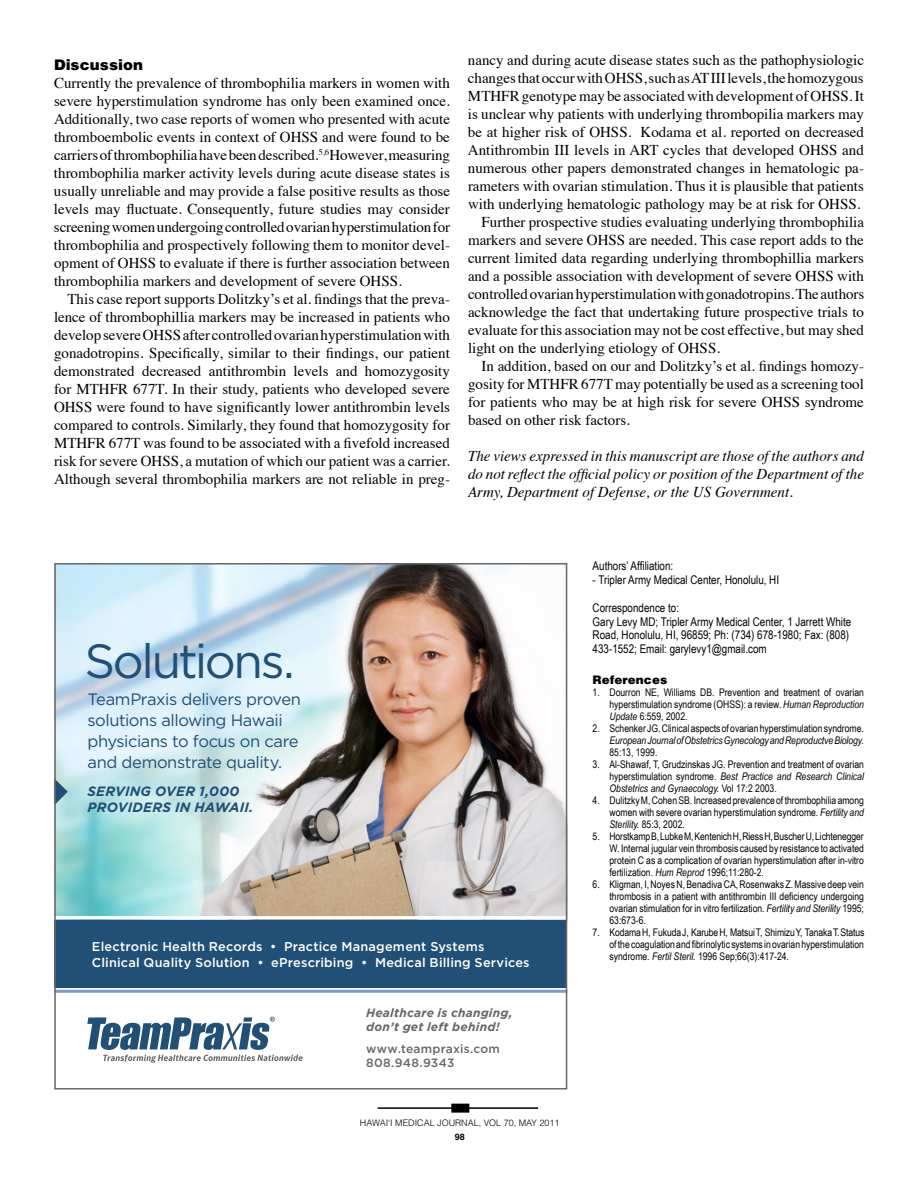
<style>
.page{position:relative;width:918px;height:1188px;background:#fff}
.page>*{position:absolute;margin:0;border:0;box-sizing:border-box;transform-origin:0 0}
.t1{font:48px "Gotham";letter-spacing:-.05em;color:#214f75}
.t2{font:16.5px/21px "Gotham";letter-spacing:-.025em;color:#214f75}
.t3{font:15px/18px "Times";color:#000;text-align:justify}
.t4{font:italic 15px/18px "Times";color:#000;text-align:justify}
.t5{font:900 15px "Helvetica";color:#000}
.t6{font:italic 700 13.5px/16.2px "Gotham";letter-spacing:.015em;color:#214f75}
.t7{font:500 12.75px/16.5px "Gotham";letter-spacing:.015em;color:#fff}
.t8{font:12px/13.5px "Arial Narrow";color:#000}
.t9{font:italic 700 12px/14.4px "Gotham";letter-spacing:.02em;color:#686767}
.t10{font:500 12px/14.4px "Gotham";letter-spacing:.02em;color:#686767}
.t11{font:900 12px "Helvetica";color:#000}
.t12{font:10.5px/12px "Arial Narrow";color:#000;text-align:justify}
.t13{font:italic 10.5px "Arial Narrow";letter-spacing:-.005em;color:#000}
.t14{font:300 9px "Helvetica";color:#000}
.t15{font:700 9px "Helvetica";color:#000}
.s1{font-style:italic}
</style>
<div class="page">
<hr style="left:378px;top:1107px;width:160px;height:2px;background:#000">
<div style="left:452px;top:1104px;width:17px;height:8px;background:#000"></div>
<div style="left:451px;top:1104px;width:18px;height:9px;border:2px solid #000"></div>
<img style="left:57px;top:566px;width:507px;height:354px">
<svg style="left:87px;top:1017px;width:216px;height:46px"></svg>
<div style="left:54px;top:920px;width:513px;height:68px;background:#214f75"></div>
<hr style="left:54px;top:990px;width:513px;height:3px;background:#7d9dd0">
<hr style="left:54px;top:916px;width:513px;height:3px;background:#fff">
<svg style="left:57px;top:779px;width:11px;height:26px"></svg>
<div style="left:54px;top:563px;width:513px;height:527px;border:2px solid #686767"></div>
<p class="t5" style="left:54px;top:55px;width:91px">Discussion</p>
<p class="t3" style="left:54px;top:72px;width:398px">Currently the prevalence of thrombophilia markers in women with severe hyperstimulation syndrome has only been examined once.<br>Additionally, two case reports of women who presented with acute thromboembolic events in context of OHSS and were found to be carriers of thrombophilia have been described.<sup>5,6</sup>However, measuring thrombophilia marker activity levels during acute disease states is usually unreliable and may provide a false positive results as those levels may fluctuate. Consequently, future studies may consider screening women undergoing controlled ovarian hyperstimulation for thrombophilia and prospectively following them to monitor devel&shy;opment of OHSS to evaluate if there is further association between thrombophilia markers and development of severe OHSS.</p>
<p class="t3" style="left:54px;top:288px;width:398px;text-indent:13px">This case report supports Dolitzky’s et al. findings that the preva&shy;lence of thrombophillia markers may be increased in patients who develop severe OHSS after controlled ovarian hyperstimulation with gonadotropins. Specifically, similar to their findings, our patient demonstrated decreased antithrombin levels and homozygosity for MTHFR 677T. In their study, patients who developed severe OHSS were found to have significantly lower antithrombin levels compared to controls. Similarly, they found that homozygosity for MTHFR 677T was found to be associated with a fivefold increased risk for severe OHSS, a mutation of which our patient was a carrier.<br>Although several thrombophilia markers are not reliable in preg-</p>
<p class="t3" style="left:468px;top:50px;width:398px">nancy and during acute disease states such as the pathophysiologic</p>
<p class="t3" style="left:468px;top:68px;width:397px">changes that occur with OHSS, such as AT III levels, the homozygous</p>
<p class="t3" style="left:468px;top:86px;width:398px">MTHFR genotype may be associated with development of OHSS. It</p>
<p class="t3" style="left:468px;top:104px;width:397px">is unclear why patients with underlying thrombopilia markers may</p>
<p class="t3" style="left:468px;top:122px;width:398px">be at higher risk of OHSS. Kodama et al. reported on decreased</p>
<p class="t3" style="left:468px;top:140px;width:397px">Antithrombin III levels in ART cycles that developed OHSS and</p>
<p class="t3" style="left:468px;top:158px;width:397px">numerous other papers demonstrated changes in hematologic pa-</p>
<p class="t3" style="left:468px;top:176px;width:397px">rameters with ovarian stimulation. Thus it is plausible that patients</p>
<p class="t3" style="left:468px;top:194px;width:394px">with underlying hematologic pathology may be at risk for OHSS.</p>
<p class="t3" style="left:482px;top:212px;width:384px">Further prospective studies evaluating underlying thrombophilia</p>
<p class="t3" style="left:468px;top:230px;width:397px">markers and severe OHSS are needed. This case report adds to the</p>
<p class="t3" style="left:468px;top:248px;width:398px">current limited data regarding underlying thrombophillia markers</p>
<p class="t3" style="left:468px;top:266px;width:397px">and a possible association with development of severe OHSS with</p>
<p class="t3" style="left:468px;top:284px;width:398px">controlled ovarian hyperstimulation with gonadotropins. The authors</p>
<p class="t3" style="left:468px;top:302px;width:398px">acknowledge the fact that undertaking future prospective trials to</p>
<p class="t3" style="left:468px;top:320px;width:397px">evaluate for this association may not be cost effective, but may shed</p>
<p class="t3" style="left:468px;top:338px;width:254px">light on the underlying etiology of OHSS.</p>
<p class="t3" style="left:482px;top:356px;width:384px">In addition, based on our and Dolitzky’s et al. findings homozy-</p>
<p class="t3" style="left:468px;top:374px;width:397px">gosity for MTHFR 677T may potentially be used as a screening tool</p>
<p class="t3" style="left:468px;top:392px;width:397px">for patients who may be at high risk for severe OHSS syndrome</p>
<p class="t3" style="left:468px;top:410px;width:164px">based on other risk factors.</p>
<p class="t4" style="left:468px;top:446px;width:397px">The views expressed in this manuscript are those of the authors and do not reflect the official policy or position of the Department of the Army, Department of Defense, or the US Government.</p>
<h1 class="t1" style="left:84px;top:634px;width:212px">Solutions.</h1>
<p class="t2" style="left:87px;top:689px;width:215px">TeamPraxis delivers proven solutions allowing Hawaii physicians to focus on care and demonstrate quality.</p>
<p class="t6" style="left:87px;top:783px;width:168px">SERVING OVER 1,000<br>PROVIDERS IN HAWAII.</p>
<p class="t7" style="left:92px;top:938px;width:439px">Electronic Health Records • Practice Management Systems<br>Clinical Quality Solution • ePrescribing • Medical Billing Services</p>
<p class="t9" style="left:366px;top:1005px;width:148px">Healthcare is changing, don’t get left behind!</p>
<p class="t10" style="left:366px;top:1041px;width:135px">www.teampraxis.com<br>808.948.9343</p>
<p class="t14" style="left:360px;top:1117px;width:201px">HAWAI‘I MEDICAL JOURNAL, VOL 70, MAY 2011</p>
<p class="t15" style="left:455px;top:1131px;width:12px">98</p>
<p class="t8" style="left:593px;top:559px;width:82px">Authors’ Affiliation:</p>
<p class="t8" style="left:593px;top:572px;width:188px">- Tripler Army Medical Center, Honolulu, HI</p>
<p class="t8" style="left:593px;top:601px;width:260px">Correspondence to:<br>Gary Levy MD; Tripler Army Medical Center, 1 Jarrett White Road, Honolulu, HI, 96859; Ph: (734) 678-1980; Fax: (808)<br>433-1552; Email: garylevy1@gmail.com</p>
<p class="t11" style="left:593px;top:673px;width:76px">References</p>
<p class="t12" style="left:610px;top:686px;width:256px;text-indent:-17px">1. Dourron NE, Williams DB. Prevention and treatment of ovarian hyperstimulation syndrome (OHSS): a review. <span class="s1">Human Reproduction Update</span> 6:559, 2002.</p>
<p class="t12" style="left:593px;top:722px;width:273px">2. Schenker JG. Clinical aspects of ovarian hyperstimulation syndrome.</p>
<p class="t13" style="left:610px;top:733px;width:256px">European Journal of Obstetrics Gynecology and Reproductve Biology.</p>
<p class="t12" style="left:610px;top:746px;width:49px">85:13, 1999.</p>
<p class="t12" style="left:610px;top:758px;width:256px;text-indent:-17px">3. Al-Shawaf, T, Grudzinskas JG. Prevention and treatment of ovarian hyperstimulation syndrome. <span class="s1">Best Practice and Research Clinical Obstetrics and Gynaecology.</span> Vol 17:2 2003.</p>
<p class="t12" style="left:610px;top:794px;width:256px;text-indent:-17px">4. Dulitzky M, Cohen SB. Increased prevalence of thrombophilia among women with severe ovarian hyperstimulation syndrome. <span class="s1">Fertility and Sterility.</span> 85:3, 2002.</p>
<p class="t12" style="left:610px;top:830px;width:256px;text-indent:-17px">5. Horstkamp B, Lubke M, Kentenich H, Riess H, Buscher U, Lichtenegger W. Internal jugular vein thrombosis caused by resistance to activated protein C as a complication of ovarian hyperstimulation after in-vitro fertilization. <span class="s1">Hum Reprod</span> 1996;11:280-2.</p>
<p class="t12" style="left:610px;top:878px;width:256px;text-indent:-17px">6. Kligman, I, Noyes N, Benadiva CA, Rosenwaks Z. Massive deep vein thrombosis in a patient with antithrombin III deficiency undergoing ovarian stimulation for in vitro fertilization. <span class="s1">Fertility and Sterility</span> 1995; 63:673-6.</p>
<p class="t12" style="left:610px;top:926px;width:257px;text-indent:-17px">7. Kodama H, Fukuda J, Karube H, Matsui T, Shimizu Y, Tanaka T. Status of the coagulation and fibrinolytic systems in ovarian hyperstimulation syndrome. <span class="s1">Fertil Steril.</span> 1996 Sep;66(3):417-24.</p>
</div>
